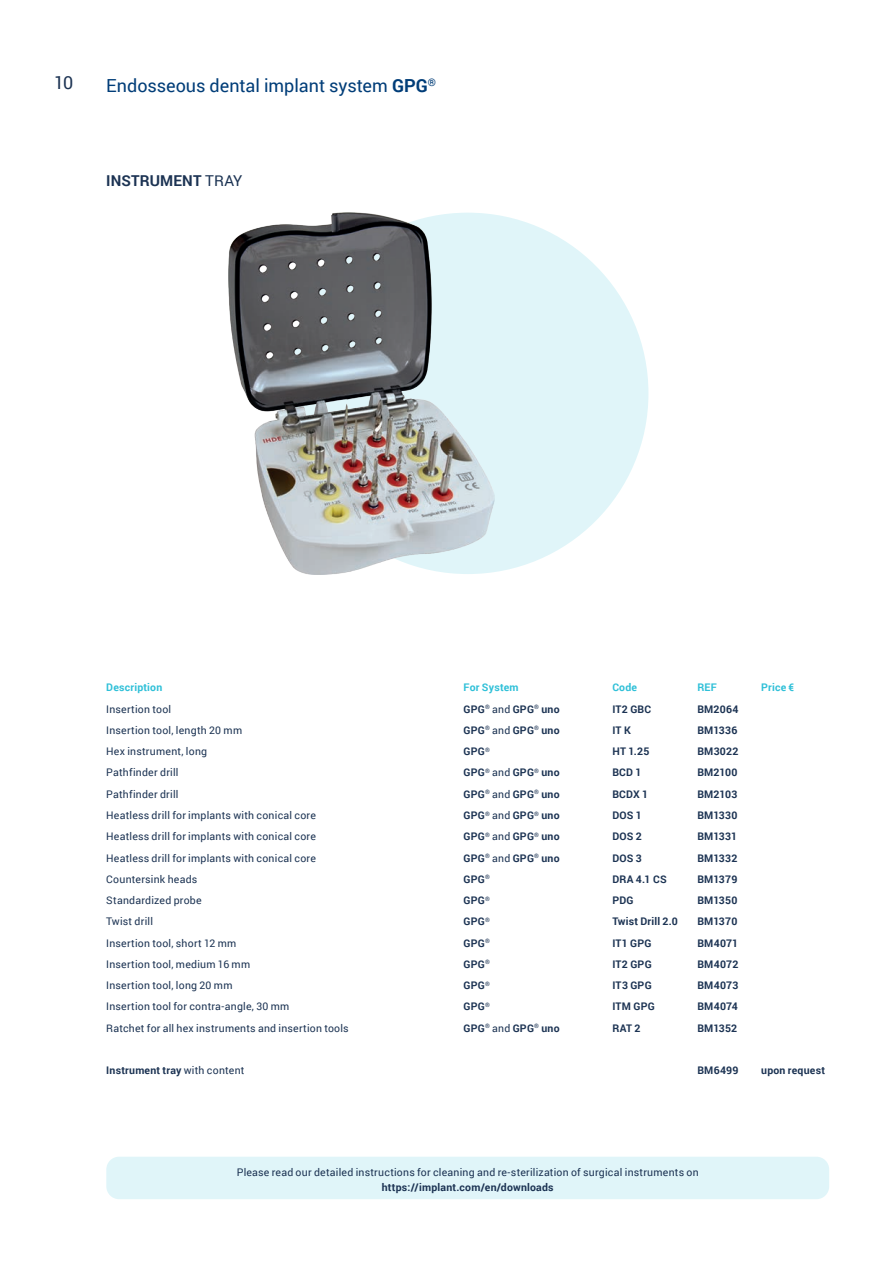
<style>
.page{position:relative;width:893px;height:1263px;background:#fff}
.page>*{position:absolute;margin:0;border:0;box-sizing:border-box;transform-origin:0 0}
.t1{font:18px "Roboto";color:#003d78}
.t2{font:18px "Roboto";color:#1c3353}
.t3{font:700 15px "Roboto";letter-spacing:.01em;color:#1c3353}
.t4{font:10.5px "Roboto";letter-spacing:.02em;color:#1c3353}
.t5{font:700 10.5px "Roboto";letter-spacing:.02em;color:#1c3353}
.t6{font:700 10.5px "Roboto";letter-spacing:.02em;color:#2fc0d8}
.s1{font-weight:700}
.s2{font-weight:400}
</style>
<div class="page">
<div style="left:106px;top:1157px;width:723px;height:42px;background:#e0f5f9;border-radius:13px"></div>
<div style="left:287px;top:213px;width:361px;height:361px;background:#e0f5f9;border-radius:50%"></div>
<img style="left:228px;top:213px;width:266px;height:361px">
<h1 class="t2" style="left:54px;top:72px;width:20px">10</h1>
<h1 class="t1" style="left:106px;top:75px;width:331px">Endosseous dental implant system <span class="s1">GPG</span><sup>®</sup></h1>
<p class="t3" style="left:106px;top:172px;width:138px">INSTRUMENT <span class="s2">TRAY</span></p>
<p class="t6" style="left:106px;top:681px;width:58px">Description</p>
<p class="t6" style="left:463px;top:681px;width:57px">For System</p>
<p class="t6" style="left:612px;top:681px;width:26px">Code</p>
<p class="t6" style="left:697px;top:681px;width:21px">REF</p>
<p class="t6" style="left:761px;top:681px;width:35px">Price €</p>
<p class="t4" style="left:106px;top:703px;width:66px">Insertion tool</p>
<p class="t5" style="left:463px;top:703px;width:98px">GPG<sup>®</sup> <span class="s2">and</span> GPG<sup>®</sup> uno</p>
<p class="t5" style="left:612px;top:703px;width:40px">IT2 GBC</p>
<p class="t5" style="left:697px;top:703px;width:43px">BM2064</p>
<p class="t4" style="left:106px;top:724px;width:137px">Insertion tool, length 20 mm</p>
<p class="t5" style="left:463px;top:724px;width:98px">GPG<sup>®</sup> <span class="s2">and</span> GPG<sup>®</sup> uno</p>
<p class="t5" style="left:612px;top:724px;width:20px">IT K</p>
<p class="t5" style="left:697px;top:724px;width:42px">BM1336</p>
<p class="t4" style="left:106px;top:745px;width:102px">Hex instrument, long</p>
<p class="t5" style="left:463px;top:745px;width:28px">GPG<sup>®</sup></p>
<p class="t5" style="left:612px;top:745px;width:39px">HT 1.25</p>
<p class="t5" style="left:697px;top:745px;width:43px">BM3022</p>
<p class="t4" style="left:106px;top:766px;width:74px">Pathfinder drill</p>
<p class="t5" style="left:463px;top:766px;width:98px">GPG<sup>®</sup> <span class="s2">and</span> GPG<sup>®</sup> uno</p>
<p class="t5" style="left:612px;top:766px;width:31px">BCD 1</p>
<p class="t5" style="left:697px;top:766px;width:42px">BM2100</p>
<p class="t4" style="left:106px;top:788px;width:74px">Pathfinder drill</p>
<p class="t5" style="left:463px;top:788px;width:98px">GPG<sup>®</sup> <span class="s2">and</span> GPG<sup>®</sup> uno</p>
<p class="t5" style="left:612px;top:788px;width:37px">BCDX 1</p>
<p class="t5" style="left:697px;top:788px;width:42px">BM2103</p>
<p class="t4" style="left:106px;top:809px;width:211px">Heatless drill for implants with conical core</p>
<p class="t5" style="left:463px;top:809px;width:98px">GPG<sup>®</sup> <span class="s2">and</span> GPG<sup>®</sup> uno</p>
<p class="t5" style="left:612px;top:809px;width:31px">DOS 1</p>
<p class="t5" style="left:697px;top:809px;width:42px">BM1330</p>
<p class="t4" style="left:106px;top:830px;width:211px">Heatless drill for implants with conical core</p>
<p class="t5" style="left:463px;top:830px;width:98px">GPG<sup>®</sup> <span class="s2">and</span> GPG<sup>®</sup> uno</p>
<p class="t5" style="left:612px;top:830px;width:31px">DOS 2</p>
<p class="t5" style="left:697px;top:830px;width:41px">BM1331</p>
<p class="t4" style="left:106px;top:851px;width:211px">Heatless drill for implants with conical core</p>
<p class="t5" style="left:463px;top:851px;width:98px">GPG<sup>®</sup> <span class="s2">and</span> GPG<sup>®</sup> uno</p>
<p class="t5" style="left:612px;top:851px;width:31px">DOS 3</p>
<p class="t5" style="left:697px;top:851px;width:42px">BM1332</p>
<p class="t4" style="left:106px;top:873px;width:93px">Countersink heads</p>
<p class="t5" style="left:463px;top:873px;width:28px">GPG<sup>®</sup></p>
<p class="t5" style="left:612px;top:873px;width:56px">DRA 4.1 CS</p>
<p class="t5" style="left:697px;top:873px;width:42px">BM1379</p>
<p class="t4" style="left:106px;top:894px;width:97px">Standardized probe</p>
<p class="t5" style="left:463px;top:894px;width:28px">GPG<sup>®</sup></p>
<p class="t5" style="left:612px;top:894px;width:23px">PDG</p>
<p class="t5" style="left:697px;top:894px;width:42px">BM1350</p>
<p class="t4" style="left:106px;top:915px;width:48px">Twist drill</p>
<p class="t5" style="left:463px;top:915px;width:28px">GPG<sup>®</sup></p>
<p class="t5" style="left:612px;top:915px;width:67px">Twist Drill 2.0</p>
<p class="t5" style="left:697px;top:915px;width:41px">BM1370</p>
<p class="t4" style="left:106px;top:937px;width:132px">Insertion tool, short 12 mm</p>
<p class="t5" style="left:463px;top:937px;width:28px">GPG<sup>®</sup></p>
<p class="t5" style="left:612px;top:937px;width:41px">IT1 GPG</p>
<p class="t5" style="left:697px;top:937px;width:42px">BM4071</p>
<p class="t4" style="left:106px;top:958px;width:145px">Insertion tool, medium 16 mm</p>
<p class="t5" style="left:463px;top:958px;width:28px">GPG<sup>®</sup></p>
<p class="t5" style="left:612px;top:958px;width:41px">IT2 GPG</p>
<p class="t5" style="left:697px;top:958px;width:43px">BM4072</p>
<p class="t4" style="left:106px;top:979px;width:128px">Insertion tool, long 20 mm</p>
<p class="t5" style="left:463px;top:979px;width:28px">GPG<sup>®</sup></p>
<p class="t5" style="left:612px;top:979px;width:41px">IT3 GPG</p>
<p class="t5" style="left:697px;top:979px;width:43px">BM4073</p>
<p class="t4" style="left:106px;top:1000px;width:185px">Insertion tool for contra-angle, 30 mm</p>
<p class="t5" style="left:463px;top:1000px;width:28px">GPG<sup>®</sup></p>
<p class="t5" style="left:612px;top:1000px;width:44px">ITM GPG</p>
<p class="t5" style="left:697px;top:1000px;width:42px">BM4074</p>
<p class="t4" style="left:106px;top:1022px;width:244px">Ratchet for all hex instruments and insertion tools</p>
<p class="t5" style="left:463px;top:1022px;width:98px">GPG<sup>®</sup> <span class="s2">and</span> GPG<sup>®</sup> uno</p>
<p class="t5" style="left:612px;top:1022px;width:30px">RAT 2</p>
<p class="t5" style="left:697px;top:1022px;width:41px">BM1352</p>
<p class="t5" style="left:106px;top:1064px;width:140px">Instrument tray <span class="s2">with content</span></p>
<p class="t5" style="left:697px;top:1064px;width:43px">BM6499</p>
<p class="t5" style="left:761px;top:1064px;width:65px">upon request</p>
<p class="t4" style="left:237px;top:1166px;width:463px">Please read our detailed instructions for cleaning and re-sterilization of surgical instruments on</p>
<p class="t5" style="left:382px;top:1181px;width:173px">https://implant.com/en/downloads</p>
</div>
